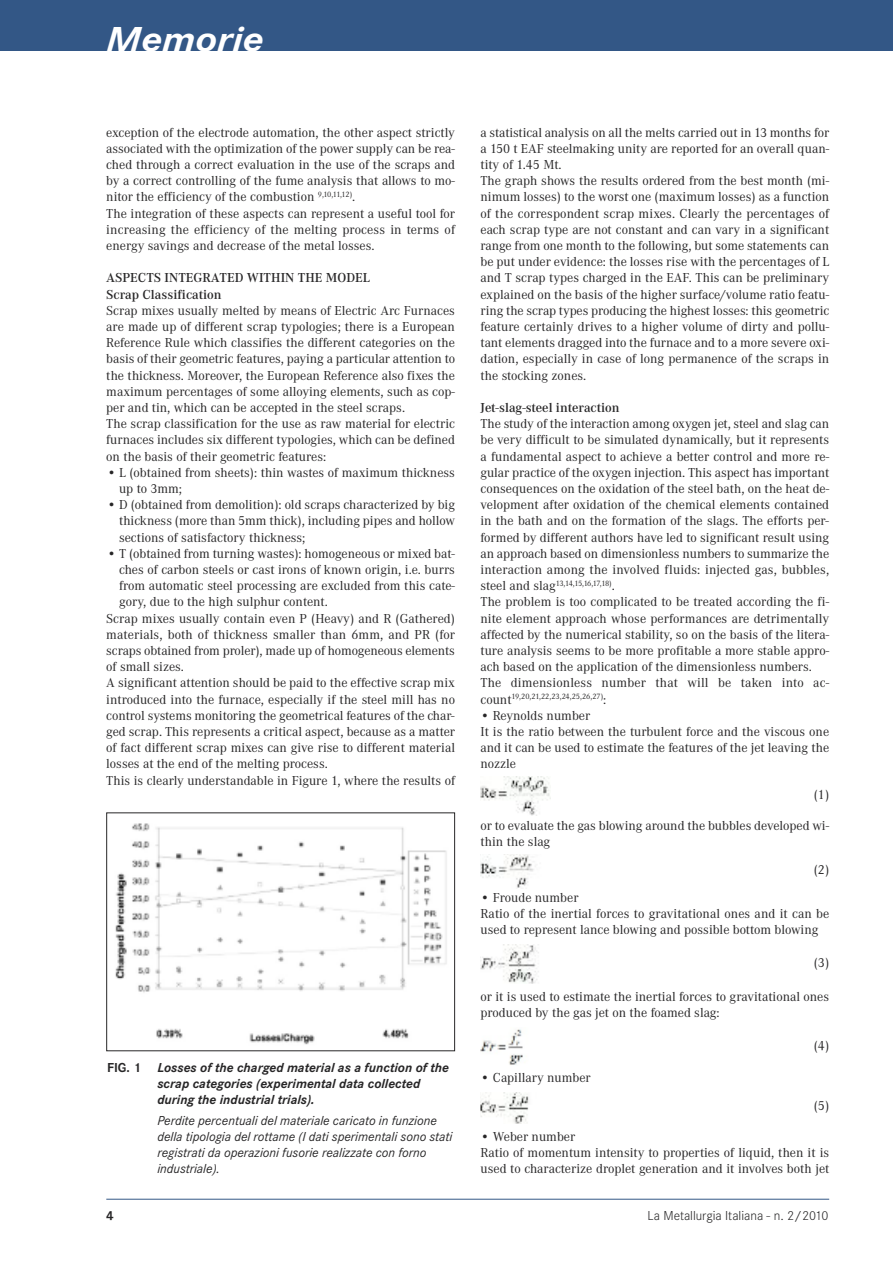
<style>
.page{position:relative;width:893px;height:1263px;background:#fff}
.page>*{position:absolute;margin:0;border:0;box-sizing:border-box;transform-origin:0 0}
.t1{font:italic 700 36px "Corporate S";color:#fff;scale:1.14 1}
.t2{font:13.5px/16.2px "Corporate A";color:#272627}
.t3{font:italic 13.5px/16.2px "Corporate S";color:#272627}
.t4{font:italic 700 13.5px/16.2px "Corporate S";color:#272627}
.t5{font:600 13.5px/16.2px "Corporate A";color:#272627}
.t6{font:300 13.5px "Corporate S";color:#272627}
.t7{font:700 13.5px "Corporate S";color:#272627}
.t8{font:8.1px "Corporate A";color:#272627}
.t9{font:8.1px "Corporate A";letter-spacing:-.075em;color:#272627}
.s1{font-style:normal}
.s2{font-size:13.5px}
</style>
<div class="page">
<div style="left:0;top:0;width:893px;height:50px;background:#335786"></div>
<hr style="left:106px;top:1199px;width:723px;height:1px;background:#335786">
<img style="left:115px;top:823px;width:332px;height:222px">
<div style="left:106px;top:812px;width:349px;height:239px;border:1px solid #272627"></div>
<img style="left:480px;top:776px;width:71px;height:39px">
<img style="left:480px;top:855px;width:54px;height:33px">
<img style="left:480px;top:945px;width:59px;height:39px">
<img style="left:480px;top:1029px;width:43px;height:36px">
<img style="left:480px;top:1092px;width:49px;height:31px">
<h1 class="t1" style="left:106px;top:17px;width:140px">Memorie</h1>
<p class="t2" style="left:106px;top:124px;width:350px">exception of the electrode automation, the other aspect strictly associated with the optimization of the power supply can be rea&shy;ched through a correct evaluation in the use of the scraps and by a correct controlling of the fume analysis that allows to mo&shy;nitor the efficiency of the combustion <sup>9,10,11,12)</sup>.<br>The integration of these aspects can represent a useful tool for increasing the efficiency of the melting process in terms of energy savings and decrease of the metal losses.</p>
<p class="t5" style="left:106px;top:270px;width:265px">ASPECTS INTEGRATED WITHIN THE MODEL<br>Scrap Classification</p>
<p class="t2" style="left:106px;top:302px;width:350px">Scrap mixes usually melted by means of Electric Arc Furnaces are made up of different scrap typologies; there is a European Reference Rule which classifies the different categories on the basis of their geometric features, paying a particular attention to the thickness. Moreover, the European Reference also fixes the maximum percentages of some alloying elements, such as cop&shy;per and tin, which can be accepted in the steel scraps.<br>The scrap classification for the use as raw material for electric furnaces includes six different typologies, which can be defined on the basis of their geometric features:</p>
<p class="t2" style="left:119px;top:464px;width:337px;text-indent:-12px">• L (obtained from sheets): thin wastes of maximum thickness up to 3mm;</p>
<p class="t2" style="left:119px;top:496px;width:337px;text-align:justify;text-indent:-12px">• D (obtained from demolition): old scraps characterized by big thickness (more than 5mm thick), including pipes and hollow sections of satisfactory thickness;</p>
<p class="t2" style="left:107px;top:545px;width:349px">• T (obtained from turning wastes): homogeneous or mixed bat-</p>
<p class="t2" style="left:119px;top:561px;width:337px">ches of carbon steels or cast irons of known origin, i.e. burrs</p>
<p class="t2" style="left:119px;top:577px;width:337px">from automatic steel processing are excluded from this cate-</p>
<p class="t2" style="left:119px;top:594px;width:210px">gory, due to the high sulphur content.</p>
<p class="t2" style="left:106px;top:610px;width:350px">Scrap mixes usually contain even P (Heavy) and R (Gathered)</p>
<p class="t2" style="left:106px;top:626px;width:350px">materials, both of thickness smaller than 6mm, and PR (for</p>
<p class="t2" style="left:106px;top:642px;width:350px">scraps obtained from proler), made up of homogeneous elements</p>
<p class="t2" style="left:106px;top:658px;width:79px">of small sizes.</p>
<p class="t2" style="left:106px;top:675px;width:350px">A significant attention should be paid to the effective scrap mix</p>
<p class="t2" style="left:106px;top:691px;width:350px">introduced into the furnace, especially if the steel mill has no</p>
<p class="t2" style="left:106px;top:707px;width:350px">control systems monitoring the geometrical features of the char-</p>
<p class="t2" style="left:106px;top:723px;width:350px">ged scrap. This represents a critical aspect, because as a matter</p>
<p class="t2" style="left:106px;top:739px;width:350px">of fact different scrap mixes can give rise to different material</p>
<p class="t2" style="left:106px;top:756px;width:223px">losses at the end of the melting process.</p>
<p class="t2" style="left:106px;top:772px;width:350px">This is clearly understandable in Figure 1, where the results of</p>
<p class="t4" style="left:157px;top:1059px;width:293px;text-indent:-50px"><span class="s1">FIG. 1</span> Losses of the charged material as a function of the scrap categories (experimental data collected during the industrial trials).</p>
<p class="t3" style="left:157px;top:1112px;width:297px">Perdite percentuali del materiale caricato in funzione della tipologia del rottame (I dati sperimentali sono stati registrati da operazioni fusorie realizzate con forno industriale).</p>
<p class="t2" style="left:480px;top:124px;width:350px">a statistical analysis on all the melts carried out in 13 months for a 150 t EAF steelmaking unity are reported for an overall quan&shy;tity of 1.45 Mt.<br>The graph shows the results ordered from the best month (mi&shy;nimum losses) to the worst one (maximum losses) as a function of the correspondent scrap mixes. Clearly the percentages of each scrap type are not constant and can vary in a significant range from one month to the following, but some statements can be put under evidence: the losses rise with the percentages of L and T scrap types charged in the EAF. This can be preliminary explained on the basis of the higher surface/volume ratio featu&shy;ring the scrap types producing the highest losses: this geometric feature certainly drives to a higher volume of dirty and pollu&shy;tant elements dragged into the furnace and to a more severe oxi&shy;dation, especially in case of long permanence of the scraps in the stocking zones.</p>
<p class="t5" style="left:480px;top:399px;width:141px">Jet-slag-steel interaction</p>
<p class="t2" style="left:480px;top:415px;width:350px;text-align:justify">The study of the interaction among oxygen jet, steel and slag can be very difficult to be simulated dynamically, but it represents a fundamental aspect to achieve a better control and more re&shy;gular practice of the oxygen injection. This aspect has important consequences on the oxidation of the steel bath, on the heat de&shy;velopment after oxidation of the chemical elements contained in the bath and on the formation of the slags. The efforts per&shy;formed by different authors have led to significant result using an approach based on dimensionless numbers to summarize the interaction among the involved fluids: injected gas, bubbles,</p>
<p class="t9" style="left:480px;top:578px;width:136px"><span class="s2">steel and slag</span>13,14,15,16,17,18)<span class="s2">.</span></p>
<p class="t2" style="left:480px;top:594px;width:350px">The problem is too complicated to be treated according the fi&shy;nite element approach whose performances are detrimentally affected by the numerical stability, so on the basis of the litera&shy;ture analysis seems to be more profitable a more stable appro&shy;ach based on the application of the dimensionless numbers.<br>The dimensionless number that will be taken into ac-</p>
<p class="t8" style="left:480px;top:692px;width:127px"><span class="s2">count</span>19,20,21,22,23,24,25,26,27)<span class="s2">:</span></p>
<p class="t2" style="left:480px;top:707px;width:350px">• Reynolds number<br>It is the ratio between the turbulent force and the viscous one and it can be used to estimate the features of the jet leaving the nozzle</p>
<p class="t2" style="left:814px;top:786px;width:17px">(1)</p>
<p class="t2" style="left:480px;top:817px;width:350px">or to evaluate the gas blowing around the bubbles developed wi&shy;thin the slag</p>
<p class="t2" style="left:814px;top:861px;width:17px">(2)</p>
<p class="t2" style="left:480px;top:889px;width:350px">• Froude number<br>Ratio of the inertial forces to gravitational ones and it can be used to represent lance blowing and possible bottom blowing</p>
<p class="t2" style="left:814px;top:955px;width:17px">(3)</p>
<p class="t2" style="left:480px;top:988px;width:350px">or it is used to estimate the inertial forces to gravitational ones produced by the gas jet on the foamed slag:</p>
<p class="t2" style="left:814px;top:1037px;width:17px">(4)</p>
<p class="t2" style="left:480px;top:1069px;width:112px">• Capillary number</p>
<p class="t2" style="left:814px;top:1097px;width:17px">(5)</p>
<p class="t2" style="left:480px;top:1128px;width:350px">• Weber number<br>Ratio of momentum intensity to properties of liquid, then it is used to characterize droplet generation and it involves both jet</p>
<p class="t7" style="left:106px;top:1207px;width:9px">4</p>
<p class="t6" style="left:648px;top:1207px;width:182px">La Metallurgia Italiana - n. 2/2010</p>
</div>
